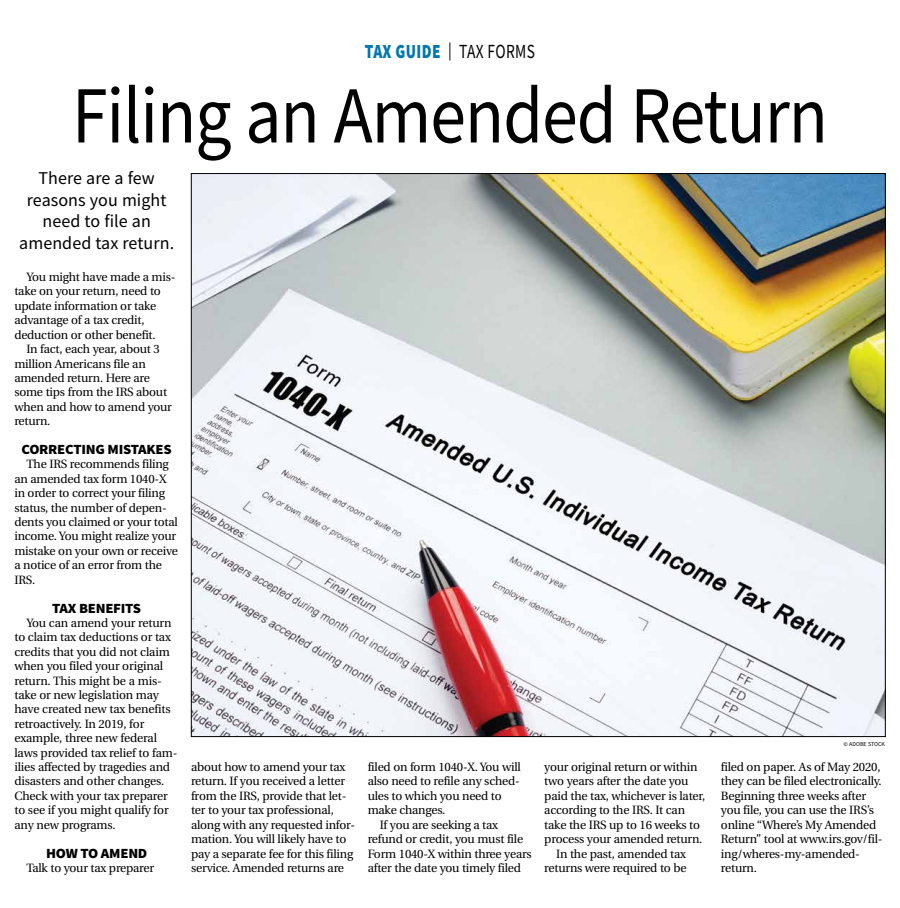
<style>
.page{position:relative;width:900px;height:908px;background:#fff}
.page>*{position:absolute;margin:0;border:0;box-sizing:border-box;transform-origin:0 0}
.t1{font:81px "Source Sans Pro";letter-spacing:-.015em;color:#000;scale:.89 1}
.t2{font:900 20px "Source Sans Pro";letter-spacing:.025em;color:#0077b1;scale:.77 1}
.t3{font:18px/21.6px "Source Sans Pro";letter-spacing:.005em;color:#000;text-align:center}
.t4{font:900 14px "Source Sans Pro";letter-spacing:-.02em;color:#000;scale:1.05 1}
.t5{font:12px/14.4px "Utopia";letter-spacing:-.02em;color:#000}
.t6{font:6px "Source Sans Pro";color:#000}
.s1{font-weight:400;font-size:18px;color:#000}
.s2{font-weight:400;color:#000}
</style>
<div class="page">
<img style="left:193px;top:175px;width:691px;height:559px">
<h2 class="t2" style="left:365px;top:38px;width:222px">TAX GUIDE <span class="s1">|</span> <span class="s2">TAX FORMS</span></h2>
<h1 class="t1" style="left:72px;top:64px;width:851px">Filing an Amended Return</h1>
<h3 class="t3" style="left:19px;top:167px;width:156px">There are a few reasons you might need to file an amended tax return.</h3>
<p class="t5" style="left:14px;top:270px;width:163px;text-indent:12px">You might have made a mis&shy;take on your return, need to update information or take advantage of a tax credit, deduction or other benefit.</p>
<p class="t5" style="left:14px;top:342px;width:159px;text-indent:12px">In fact, each year, about 3 million Americans file an amended return. Here are some tips from the IRS about when and how to amend your return.</p>
<p class="t4" style="left:22px;top:439px;width:145px">CORRECTING MISTAKES</p>
<p class="t5" style="left:14px;top:457px;width:165px;text-indent:12px">The IRS recommends filing an amended tax form 1040-X in order to correct your filing status, the number of depen&shy;dents you claimed or your total income. You might realize your mistake on your own or receive a notice of an error from the<br>IRS.</p>
<p class="t4" style="left:52px;top:598px;width:86px">TAX BENEFITS</p>
<p class="t5" style="left:14px;top:615px;width:165px;text-indent:12px">You can amend your return to claim tax deductions or tax credits that you did not claim when you filed your original return. This might be a mis&shy;take or new legislation may have created new tax benefits retroactively. In 2019, for example, three new federal laws provided tax relief to fam&shy;ilies affected by tragedies and disasters and other changes.<br>Check with your tax preparer to see if you might qualify for any new programs.</p>
<p class="t4" style="left:46px;top:842px;width:98px">HOW TO AMEND</p>
<p class="t5" style="left:26px;top:860px;width:129px">Talk to your tax preparer</p>
<p class="t5" style="left:191px;top:759px;width:166px">about how to amend your tax return. If you received a letter from the IRS, provide that let&shy;ter to your tax professional, along with any requested infor&shy;mation. You will likely have to pay a separate fee for this filing service. Amended returns are</p>
<p class="t5" style="left:368px;top:759px;width:155px">filed on form 1040-X. You will</p>
<p class="t5" style="left:368px;top:774px;width:154px">also need to refile any sched-</p>
<p class="t5" style="left:368px;top:788px;width:136px">ules to which you need to</p>
<p class="t5" style="left:368px;top:803px;width:79px">make changes.</p>
<p class="t5" style="left:380px;top:817px;width:120px">If you are seeking a tax</p>
<p class="t5" style="left:368px;top:831px;width:157px">refund or credit, you must file</p>
<p class="t5" style="left:368px;top:846px;width:166px">Form 1040-X within three years</p>
<p class="t5" style="left:368px;top:860px;width:155px">after the date you timely filed</p>
<p class="t5" style="left:544px;top:759px;width:155px">your original return or within</p>
<p class="t5" style="left:544px;top:774px;width:146px">two years after the date you</p>
<p class="t5" style="left:544px;top:788px;width:163px">paid the tax, whichever is later,</p>
<p class="t5" style="left:544px;top:803px;width:142px">according to the IRS. It can</p>
<p class="t5" style="left:544px;top:817px;width:157px">take the IRS up to 16 weeks to</p>
<p class="t5" style="left:544px;top:831px;width:160px">process your amended return.</p>
<p class="t5" style="left:556px;top:846px;width:131px">In the past, amended tax</p>
<p class="t5" style="left:544px;top:860px;width:144px">returns were required to be</p>
<p class="t6" style="left:844px;top:740px;width:43px">© ADOBE STOCK</p>
<p class="t5" style="left:721px;top:759px;width:163px">filed on paper. As of May 2020, they can be filed electronically.<br>Beginning three weeks after you file, you can use the IRS’s online “Where’s My Amended<br>Return” tool at www.irs.gov/fil&shy;ing/wheres-my-amended&shy;return.</p>
</div>
